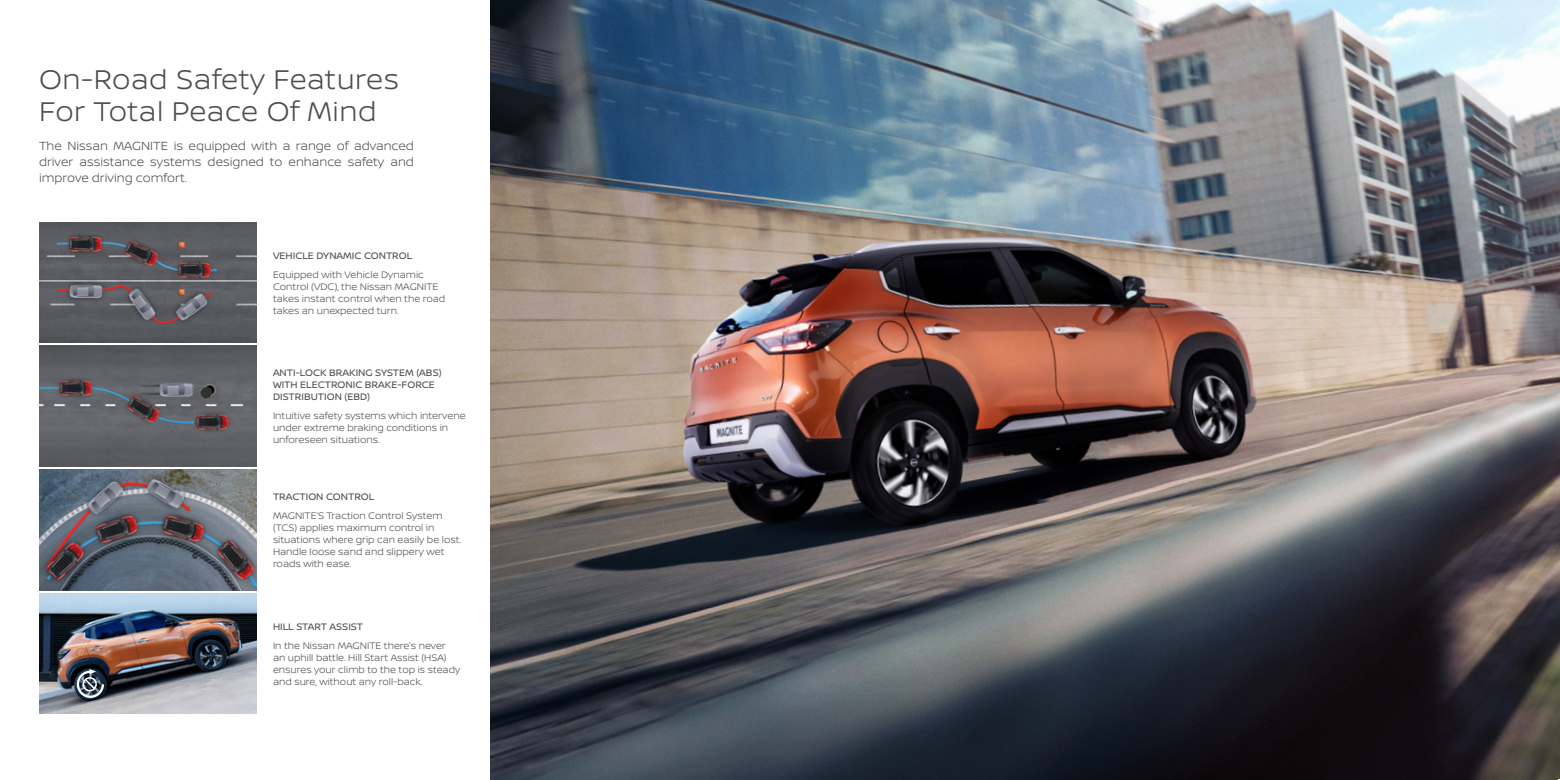
<style>
.page{position:relative;width:1560px;height:780px;background:#fff}
.page>*{position:absolute;margin:0;border:0;box-sizing:border-box;transform-origin:0 0}
.t1{font:300 28.75px/31.2px "Nissan Brand";letter-spacing:.02em;color:#4d4d4f}
.t2{font:300 12.5px/16.2px "Nissan Brand";color:#4d4d4f;text-align:justify}
.t3{font:300 10px/12px "Nissan Brand";color:#4d4d4f}
.t4{font:10px/12px "Nissan Brand";color:#4d4d4f}
</style>
<div class="page">
<img style="left:490px;top:0;width:1069px;height:780px">
<img style="left:40px;top:222px;width:216px;height:120px">
<img style="left:40px;top:346px;width:216px;height:120px">
<img style="left:40px;top:469px;width:216px;height:121px">
<img style="left:40px;top:593px;width:216px;height:120px">
<svg style="left:76px;top:669px;width:29px;height:30px"></svg>
<h1 class="t1" style="left:39px;top:63px;width:361px">On-Road Safety Features<br>For Total Peace Of Mind</h1>
<p class="t2" style="left:39px;top:137px;width:376px">The Nissan MAGNITE is equipped with a range of advanced driver assistance systems designed to enhance safety and improve driving comfort.</p>
<p class="t4" style="left:273px;top:249px;width:141px">VEHICLE DYNAMIC CONTROL</p>
<p class="t3" style="left:273px;top:268px;width:174px">Equipped with Vehicle Dynamic<br>Control (VDC), the Nissan MAGNITE takes instant control when the road takes an unexpected turn.</p>
<p class="t4" style="left:273px;top:366px;width:170px">ANTI-LOCK BRAKING SYSTEM (ABS)<br>WITH ELECTRONIC BRAKE-FORCE<br>DISTRIBUTION (EBD)</p>
<p class="t3" style="left:273px;top:409px;width:194px">Intuitive safety systems which intervene under extreme braking conditions in unforeseen situations.</p>
<p class="t4" style="left:273px;top:490px;width:103px">TRACTION CONTROL</p>
<p class="t3" style="left:273px;top:509px;width:190px">MAGNITE’S Traction Control System (TCS) applies maximum control in situations where grip can easily be lost.<br>Handle loose sand and slippery wet roads with ease.</p>
<p class="t4" style="left:273px;top:620px;width:92px">HILL START ASSIST</p>
<p class="t3" style="left:273px;top:639px;width:189px">In the Nissan MAGNITE there’s never an uphill battle. Hill Start Assist (HSA) ensures your climb to the top is steady and sure, without any roll-back.</p>
</div>
